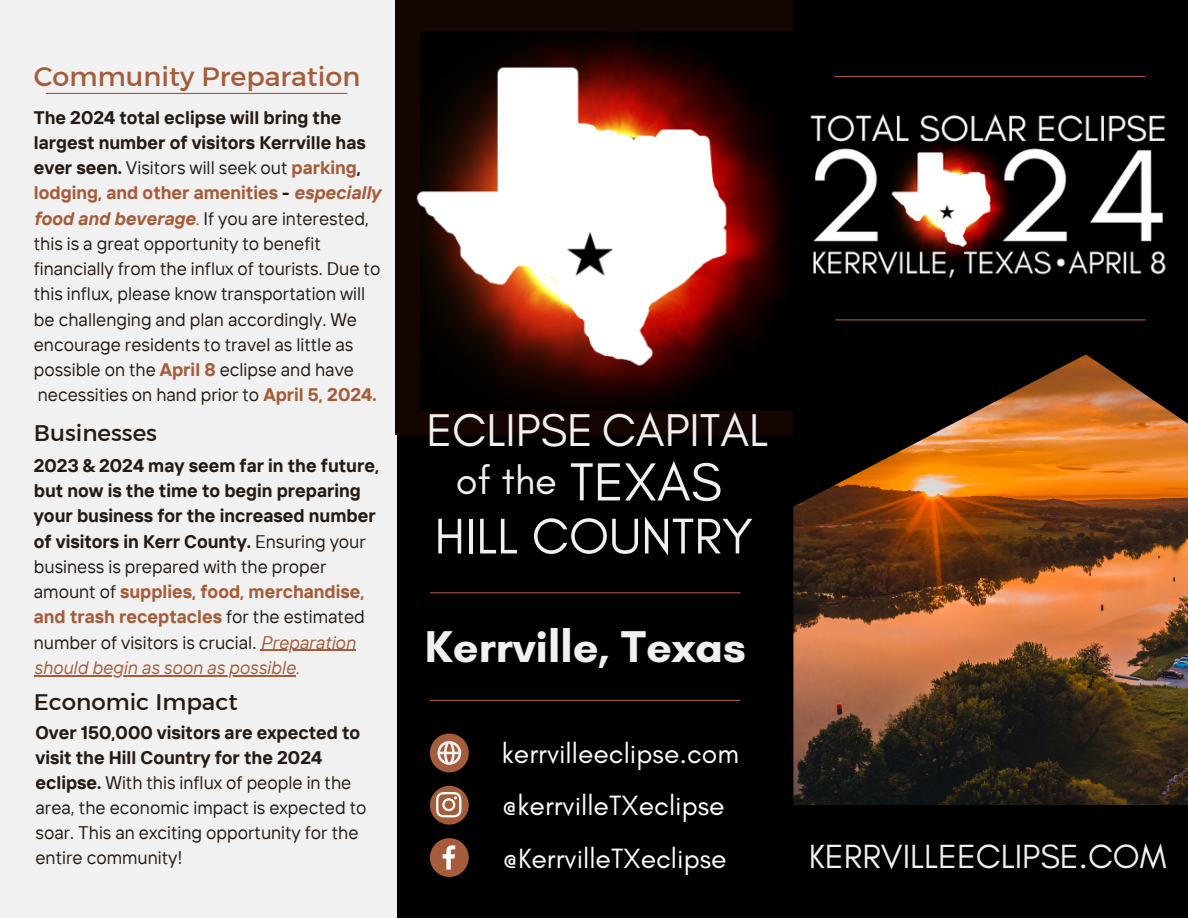
<style>
.page{position:relative;width:1188px;height:918px;background:#f1f1f1}
.page>*{position:absolute;margin:0;border:0;box-sizing:border-box;transform-origin:0 0}
.t1{font:51px "Glacial Indifference";color:#f1f1f1}
.t2{font:46.8px "Glacial Indifference";color:#f1f1f1}
.t3{font:700 45.3px "Glacial Indifference";color:#f1f1f1}
.t4{font:39.9px "Glacial Indifference";color:#f1f1f1}
.t5{font:34.2px "Glacial Indifference";color:#f1f1f1}
.t6{font:28.35px/52.3px "Glacial Indifference";color:#fff}
.t7{font:27px "Kief Montaser Regular";color:#a55c3a}
.t8{font:22.95px "Kief Montaser Regular";color:#241b15}
.t9{font:18.15px/25.2px "TT Interphases";color:#241b15}
.t10{font:700 18.15px/25.2px "TT Interphases";color:#241b15}
.s1{font-weight:700}
.s2{font-weight:700;color:#a55c3a}
.s3{font-weight:700;font-style:italic;color:#a55c3a}
.s4{font-style:italic;color:#a55c3a}
.s5{font-weight:400}
.s6{color:#a55c3a}
.s7{font-weight:400;font-style:italic;color:#a55c3a}
.s8{font-size:54.45px}
</style>
<div class="page">
<div style="left:397px;top:125px;width:396px;height:793px;background:#000"></div>
<div style="left:792px;top:0;width:396px;height:918px;background:#010000"></div>
<img style="left:395px;top:0;width:397px;height:434px">
<hr style="left:46px;top:93px;width:301px;height:1px;background:#a55c3a">
<hr style="left:260px;top:650px;width:95px;height:1px;background:#a55c3a">
<hr style="left:34px;top:675px;width:262px;height:1px;background:#a55c3a">
<hr style="left:835px;top:76px;width:310px;height:1px;background:#a55c3a">
<img style="left:793px;top:354px;width:395px;height:451px">
<img style="left:810px;top:114px;width:356px;height:165px">
<hr style="left:835px;top:319px;width:311px;height:1px;background:#a55c3a">
<hr style="left:430px;top:592px;width:310px;height:1px;background:#a55c3a">
<hr style="left:430px;top:700px;width:310px;height:1px;background:#a55c3a">
<svg style="left:430px;top:734px;width:39px;height:38px"></svg>
<div style="left:430px;top:786px;width:39px;height:39px;background:#a55c3a;border-radius:50%"></div>
<svg style="left:436px;top:792px;width:25px;height:25px"></svg>
<svg style="left:430px;top:838px;width:39px;height:39px"></svg>
<h3 class="t7" style="left:34px;top:59px;width:328px">Community Preparation</h3>
<p class="t9" style="left:34px;top:104px;width:348px"><span class="s1">The 2024 total eclipse will bring the largest number of visitors Kerrville has ever seen.</span> Visitors will seek out <span class="s2">parking</span><span class="s1">, </span><span class="s2">lodging, and other amenities</span> <span class="s1">-</span> <span class="s3">especially food and beverage</span><span class="s4">.</span> If you are interested, this is a great opportunity to benefit financially from the influx of tourists. Due to this influx, please know transportation will be challenging and plan accordingly. We encourage residents to travel as little as possible on the <span class="s2">April 8</span> eclipse and have necessities on hand prior to <span class="s2">April 5, 2024.</span></p>
<p class="t8" style="left:34px;top:419px;width:125px">Businesses</p>
<p class="t10" style="left:34px;top:453px;width:347px">2023 &amp; 2024 may seem far in the future, but now is the time to begin preparing your business for the increased number of visitors in Kerr County. <span class="s5">Ensuring your business is prepared with the proper amount of</span> <span class="s6">supplies, food, merchandise, and trash receptacles</span> <span class="s5">for the estimated number of visitors is crucial.</span> <span class="s7">Preparation should begin as soon as possible.</span></p>
<p class="t8" style="left:34px;top:688px;width:205px">Economic Impact</p>
<p class="t9" style="left:35px;top:720px;width:333px"><span class="s1">Over 150,000 visitors are expected to visit the Hill Country for the 2024 eclipse.</span> With this influx of people in the area, the economic impact is expected to soar. This an exciting opportunity for the entire community!</p>
<h2 class="t2" style="left:426px;top:401px;width:344px">ECLIPSE CAPITAL</h2>
<h3 class="t4" style="left:456px;top:457px;width:268px">of the <span class="s8">TEXAS</span></h3>
<h1 class="t1" style="left:434px;top:505px;width:320px">HILL COUNTRY</h1>
<h3 class="t3" style="left:425px;top:619px;width:323px">Kerrville, Texas</h3>
<h3 class="t6" style="left:502px;top:727px;width:239px">kerrvilleeclipse.com @kerrvilleTXeclipse</h3>
<h3 class="t6" style="left:502px;top:832px;width:226px">@KerrvilleTXeclipse</h3>
<h3 class="t5" style="left:809px;top:835px;width:359px">KERRVILLEECLIPSE.COM</h3>
</div>
